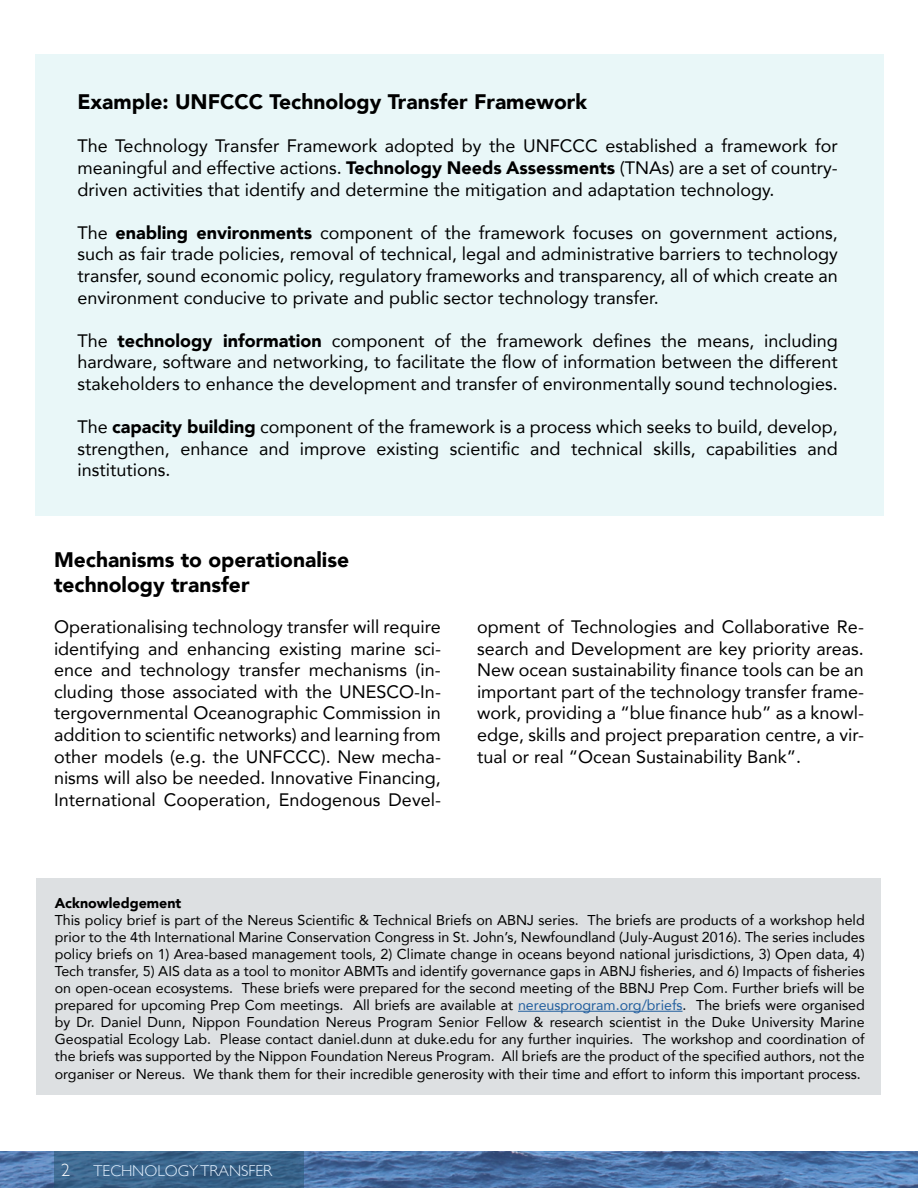
<style>
.page{position:relative;width:918px;height:1188px;background:#fff}
.page>*{position:absolute;margin:0;border:0;box-sizing:border-box;transform-origin:0 0}
.t1{font:900 21px/25.2px "Avenir";color:#000}
.t2{font:18px/21.6px "Avenir";color:#000;text-align:justify}
.t3{font:300 18px "Gill Sans";color:#fff}
.t4{font:300 15.75px "Gill Sans";color:#e4f1ff}
.t5{font:14.25px/17.1px "Avenir";color:#000;text-align:justify}
.t6{font:900 14.25px "Avenir";color:#000}
.s1{font-weight:900}
.s2{color:#215e9e}
</style>
<div class="page">
<img style="left:0;top:1152px;width:918px;height:36px">
<svg style="left:55px;top:1152px;width:249px;height:36px;fill:#3a658c"></svg>
<div style="left:35px;top:54px;width:848px;height:462px;background:#e9f7f8"></div>
<div style="left:37px;top:879px;width:844px;height:216px;background:#dde0e2"></div>
<hr style="left:518px;top:1011px;width:165px;height:1px;background:#215e9e">
<p class="t1" style="left:77px;top:89px;width:511px">Example: UNFCCC Technology Transfer Framework</p>
<p class="t2" style="left:77px;top:135px;width:762px">The Technology Transfer Framework adopted by the UNFCCC established a framework for meaningful and effective actions. <span class="s1">Technology Needs Assessments</span> (TNAs) are a set of country&shy;driven activities that identify and determine the mitigation and adaptation technology.</p>
<p class="t2" style="left:77px;top:221px;width:762px">The <span class="s1">enabling environments</span> component of the framework focuses on government actions, such as fair trade policies, removal of technical, legal and administrative barriers to technology transfer, sound economic policy, regulatory frameworks and transparency, all of which create an environment conducive to private and public sector technology transfer.</p>
<p class="t2" style="left:77px;top:329px;width:762px">The <span class="s1">technology information</span> component of the framework defines the means, including hardware, software and networking, to facilitate the flow of information between the different stakeholders to enhance the development and transfer of environmentally sound technologies.</p>
<p class="t2" style="left:77px;top:416px;width:762px">The <span class="s1">capacity building</span> component of the framework is a process which seeks to build, develop, strengthen, enhance and improve existing scientific and technical skills, capabilities and institutions.</p>
<p class="t1" style="left:54px;top:546px;width:297px">Mechanisms to operationalise technology transfer</p>
<p class="t2" style="left:54px;top:615px;width:389px">Operationalising technology transfer will require identifying and enhancing existing marine sci&shy;ence and technology transfer mechanisms (in&shy;cluding those associated with the UNESCO-In&shy;tergovernmental Oceanographic Commission in addition to scientific networks) and learning from other models (e.g. the UNFCCC). New mecha&shy;nisms will also be needed. Innovative Financing, International Cooperation, Endogenous Devel-</p>
<p class="t2" style="left:477px;top:615px;width:389px">opment of Technologies and Collaborative Re&shy;search and Development are key priority areas.<br>New ocean sustainability finance tools can be an important part of the technology transfer frame&shy;work, providing a “blue finance hub” as a knowl&shy;edge, skills and project preparation centre, a vir&shy;tual or real “Ocean Sustainability Bank”.</p>
<p class="t6" style="left:55px;top:890px;width:128px">Acknowledgement</p>
<p class="t5" style="left:55px;top:911px;width:812px">This policy brief is part of the Nereus Scientific &amp; Technical Briefs on ABNJ series. The briefs are products of a workshop held prior to the 4th International Marine Conservation Congress in St. John’s, Newfoundland (July-August 2016). The series includes policy briefs on 1) Area-based management tools, 2) Climate change in oceans beyond national jurisdictions, 3) Open data, 4)<br>Tech transfer, 5) AIS data as a tool to monitor ABMTs and identify governance gaps in ABNJ fisheries, and 6) Impacts of fisheries on open-ocean ecosystems. These briefs were prepared for the second meeting of the BBNJ Prep Com. Further briefs will be prepared for upcoming Prep Com meetings. All briefs are available at <span class="s2">nereusprogram.org/briefs</span>. The briefs were organised by Dr. Daniel Dunn, Nippon Foundation Nereus Program Senior Fellow &amp; research scientist in the Duke University Marine Geospatial Ecology Lab. Please contact daniel.dunn at duke.edu for any further inquiries. The workshop and coordination of the briefs was supported by the Nippon Foundation Nereus Program. All briefs are the product of the specified authors, not the organiser or Nereus. We thank them for their incredible generosity with their time and effort to inform this important process.</p>
<p class="t3" style="left:61px;top:1156px;width:10px">2</p>
<p class="t4" style="left:94px;top:1158px;width:180px">TECHNOLOGY TRANSFER</p>
</div>
